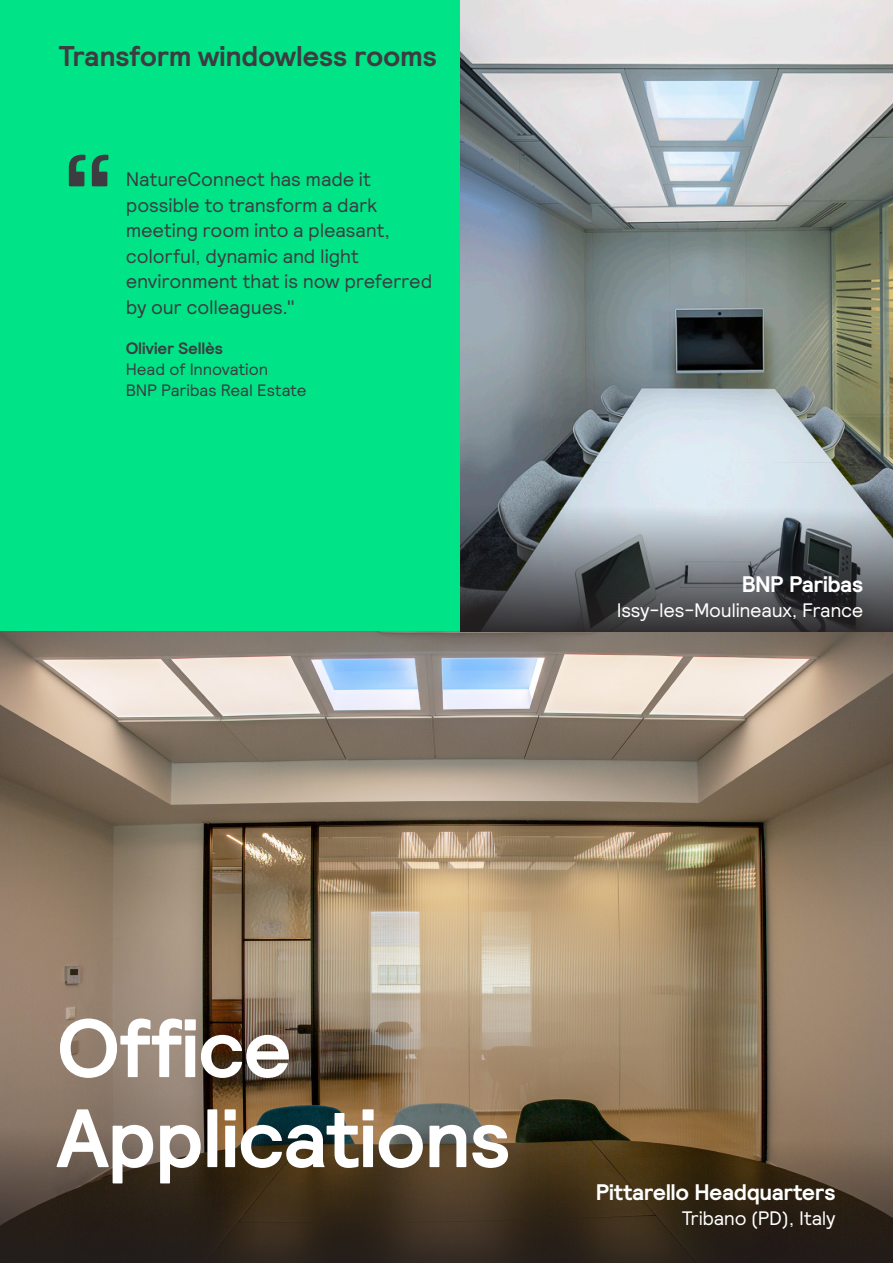
<style>
.page{position:relative;width:893px;height:1263px;background:#fff}
.page>*{position:absolute;margin:0;border:0;box-sizing:border-box;transform-origin:0 0}
.Copyright_Text{font:153px "Signify Relative";color:#3c3c41}
.t1{font:700 82.5px/90px "Signify Relative";letter-spacing:-.015em;color:#fff}
.Bold_Text{font:700 28.5px "Signify Relative";letter-spacing:-.01em;color:#3c3c41}
.Name_and_job_title{font:700 22.5px "Signify Relative";letter-spacing:-.02em;color:#fff}
.Bold_Text-2{font:19.5px/25.5px "Signify Relative";letter-spacing:-.01em;color:#3c3c41}
.Name_and_job_title-2{font:19.5px "Signify Relative";letter-spacing:-.02em;color:#fff}
.Name_and_job_title-3{font:16.5px/21px "Signify Relative";letter-spacing:-.01em;color:#3c3c41}
.s1{font-weight:700}
</style>
<div class="page">
<div style="left:0;top:0;width:460px;height:943px;background:#00e487"></div>
<img style="left:0;top:631px;width:893px;height:476px">
<img style="left:460px;top:0;width:433px;height:483px">
<svg style="left:0;top:1107px;width:892px;height:156px;background:#483b2a"></svg>
<svg style="left:460px;top:483px;width:433px;height:148px;background:#6f757a"></svg>
<hr style="left:892px;top:991px;width:1px;height:272px;background:#231f20">
<p class="Bold_Text" style="left:59px;top:37px;width:380px">Transform windowless rooms</p>
<p class="Copyright_Text" style="left:57px;top:109px;width:64px">“</p>
<p class="Bold_Text-2" style="left:126px;top:166px;width:308px">NatureConnect has made it possible to transform a dark meeting room into a pleasant, colorful, dynamic and light environment that is now preferred by our colleagues."</p>
<p class="Name_and_job_title-3" style="left:126px;top:337px;width:144px"><span class="s1">Olivier Sellès<br></span>Head of Innovation</p>
<p class="Name_and_job_title-3" style="left:126px;top:379px;width:182px">BNP Paribas Real Estate</p>
<p class="Name_and_job_title" style="left:742px;top:570px;width:123px">BNP Paribas</p>
<p class="Name_and_job_title-2" style="left:617px;top:597px;width:248px">Issy-les-Moulineaux, France</p>
<p class="t1" style="left:57px;top:1002px;width:456px">Office<br>Applications</p>
<p class="Name_and_job_title" style="left:596px;top:1178px;width:241px">Pittarello Headquarters</p>
<p class="Name_and_job_title-2" style="left:682px;top:1205px;width:155px">Tribano (PD), Italy</p>
</div>
